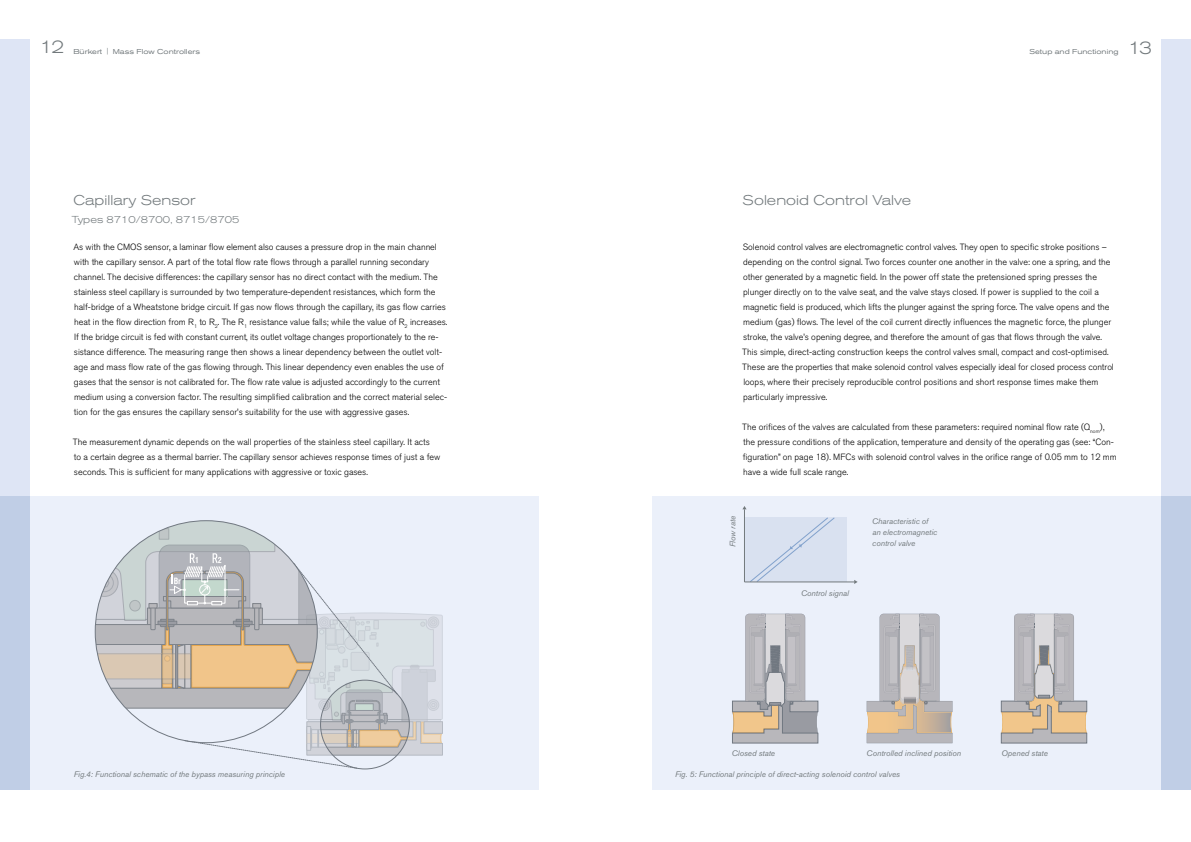
<style>
.page{position:relative;width:1191px;height:842px;background:#fff}
.page>*{position:absolute;margin:0;border:0;box-sizing:border-box;transform-origin:0 0}
.t1{font:300 expanded 18px "Akzidenz Grotesk BQ";color:#72797c}
.t2{font:300 expanded 14px "Akzidenz Grotesk BQ";letter-spacing:.005em;color:#72797c}
.t3{font:300 expanded 10px "Akzidenz Grotesk BQ";letter-spacing:.005em;color:#72797c}
.t4{font:300 9px/15px "Akzidenz Grotesk BQ";color:#000}
.t5{font:italic 8px/11px "Akzidenz Grotesk BQ";color:#72797c}
.t6{font:expanded 7px "Akzidenz Grotesk BQ";color:#72797c}
.s1{font-weight:300}
</style>
<div class="page">
<div style="left:0;top:496px;width:539px;height:294px;background:#ebf0fa"></div>
<svg style="left:95px;top:521px;width:348px;height:248px"></svg>
<div style="left:0;top:40px;width:30px;height:750px;background:#dee5f5"></div>
<div style="left:1161px;top:40px;width:30px;height:750px;background:#dee5f5"></div>
<div style="left:652px;top:496px;width:539px;height:294px;background:#ebf0fa"></div>
<div style="left:1161px;top:496px;width:30px;height:294px;background:#c0cee6"></div>
<svg style="left:732px;top:614px;width:86px;height:129px"></svg>
<svg style="left:866px;top:614px;width:86px;height:129px"></svg>
<svg style="left:1001px;top:614px;width:86px;height:129px"></svg>
<div style="left:744px;top:518px;width:102px;height:64px;background:#d9e1f0"></div>
<svg style="left:749px;top:517px;width:86px;height:65px"></svg>
<hr style="left:744px;top:582px;width:110px;height:1px;background:#72797c">
<hr style="left:744px;top:509px;width:1px;height:73px;background:#72797c">
<div style="left:0;top:496px;width:30px;height:294px;background:#c0cee6"></div>
<h1 class="t1" style="left:40px;top:37px;width:26px">12</h1>
<p class="t6" style="left:73px;top:47px;width:128px">Bürkert <span class="s1">|</span> Mass Flow Controllers</p>
<h2 class="t2" style="left:74px;top:192px;width:124px">Capillary Sensor</h2>
<p class="t3" style="left:72px;top:214px;width:169px">Types 8710/8700, 8715/8705</p>
<p class="t4" style="left:73px;top:239px;width:375px">As with the CMOS sensor, a laminar flow element also causes a pressure drop in the main channel with the capillary sensor. A part of the total flow rate flows through a parallel running secondary channel. The decisive differences: the capillary sensor has no direct contact with the medium. The stainless steel capillary is surrounded by two temperature-dependent resistances, which form the half-bridge of a Wheatstone bridge circuit. If gas now flows through the capillary, its gas flow carries heat in the flow direction from R<sub>1</sub> to R<sub>2</sub>. The R<sub>1</sub> resistance value falls; while the value of R<sub>2</sub> increases.<br>If the bridge circuit is fed with constant current, its outlet voltage changes proportionately to the re&shy;sistance difference. The measuring range then shows a linear dependency between the outlet volt&shy;age and mass flow rate of the gas flowing through. This linear dependency even enables the use of gases that the sensor is not calibrated for. The flow rate value is adjusted accordingly to the current medium using a conversion factor. The resulting simplified calibration and the correct material selec&shy;tion for the gas ensures the capillary sensor’s suitability for the use with aggressive gases.</p>
<p class="t4" style="left:73px;top:434px;width:369px">The measurement dynamic depends on the wall properties of the stainless steel capillary. It acts<br>to a certain degree as a thermal barrier. The capillary sensor achieves response times of just a few seconds. This is sufficient for many applications with aggressive or toxic gases.</p>
<p class="t6" style="left:1029px;top:47px;width:91px">Setup and Functioning</p>
<h1 class="t1" style="left:1128px;top:37px;width:25px">13</h1>
<h2 class="t2" style="left:742px;top:192px;width:170px">Solenoid Control Valve</h2>
<p class="t4" style="left:742px;top:239px;width:373px">Solenoid control valves are electromagnetic control valves. They open to specific stroke positions – depending on the control signal. Two forces counter one another in the valve: one a spring, and the other generated by a magnetic field. In the power off state the pretensioned spring presses the plunger directly on to the valve seat, and the valve stays closed. If power is supplied to the coil a magnetic field is produced, which lifts the plunger against the spring force. The valve opens and the medium (gas) flows. The level of the coil current directly influences the magnetic force, the plunger stroke, the valve’s opening degree, and therefore the amount of gas that flows through the valve.<br>This simple, direct-acting construction keeps the control valves small, compact and cost-optimised.<br>These are the properties that make solenoid control valves especially ideal for closed process control loops, where their precisely reproducible control positions and short response times make them particularly impressive.</p>
<p class="t4" style="left:742px;top:419px;width:376px">The orifices of the valves are calculated from these parameters: required nominal flow rate (Q<sub>nom</sub>), the pressure conditions of the application, temperature and density of the operating gas (see: “Con&shy;figuration” on page 18). MFCs with solenoid control valves in the orifice range of 0.05 mm to 12 mm have a wide full scale range.</p>
<p class="t5" style="left:727px;top:547px;width:33px;rotate:-90deg">Flow rate</p>
<p class="t5" style="left:801px;top:587px;width:50px">Control signal</p>
<p class="t5" style="left:872px;top:515px;width:67px">Characteristic of an electromagnetic control valve</p>
<p class="t5" style="left:732px;top:747px;width:45px">Closed state</p>
<p class="t5" style="left:866px;top:747px;width:96px">Controlled inclined position</p>
<p class="t5" style="left:1001px;top:747px;width:48px">Opened state</p>
<p class="t5" style="left:74px;top:769px;width:213px">Fig.4: Functional schematic of the bypass measuring principle</p>
<p class="t5" style="left:675px;top:769px;width:227px">Fig. 5: Functional principle of direct-acting solenoid control valves</p>
</div>
